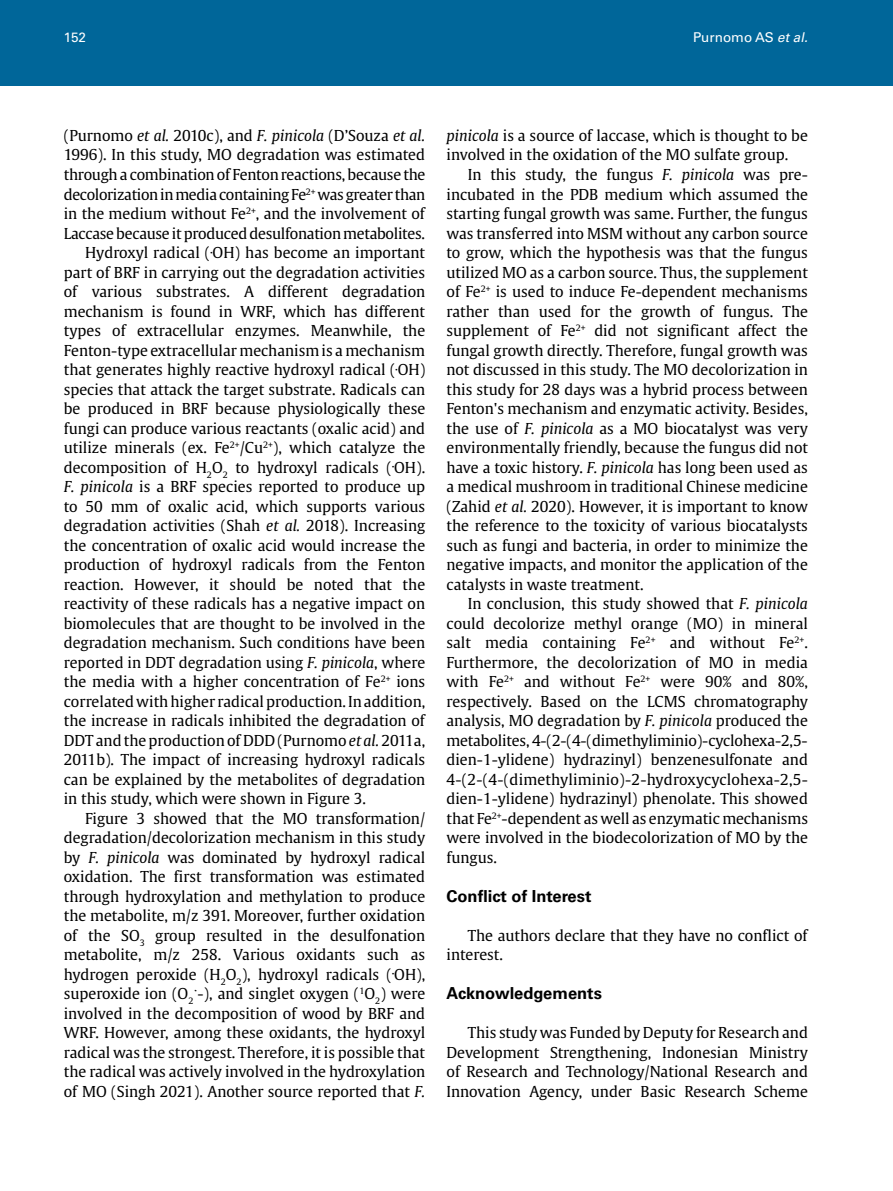
<style>
.page{position:relative;width:893px;height:1191px;background:#fff}
.page>*{position:absolute;margin:0;border:0;box-sizing:border-box;transform-origin:0 0}
.t1{font:700 16.5px "Univers LT Std";color:#000}
.t2{font:15px/19.5px "Gulliver";color:#000;text-align:justify}
.t3{font:15px "Gulliver";letter-spacing:-.025em;color:#000}
.t4{font:15px "Gulliver";letter-spacing:-.02em;color:#000}
.t5{font:13.5px "Univers LT Std";color:#fff}
.s1{font-style:italic}
.s2{font-family:"Times New Roman";font-size:16.5px}
</style>
<div class="page">
<div style="left:0;top:0;width:893px;height:85px;background:#069"></div>
<p class="t5" style="left:64px;top:30px;width:24px">152</p>
<p class="t5" style="left:693px;top:30px;width:119px">Purnomo AS <span class="s1">etal.</span></p>
<p class="t2" style="left:64px;top:126px;width:363px">(Purnomo <span class="s1">et al.</span> 2010c), and <span class="s1">F. pinicola</span> (D’Souza <span class="s1">et al.</span></p>
<p class="t2" style="left:64px;top:145px;width:363px">1996). In this study, MO degradation was estimated</p>
<p class="t2" style="left:64px;top:165px;width:363px">through a combination of Fenton reactions, because the</p>
<p class="t3" style="left:64px;top:185px;width:363px">decolorization in media containing Fe<sup>2+</sup> was greater than</p>
<p class="t2" style="left:64px;top:204px;width:363px">in the medium without Fe<sup>2+</sup>, and the involvement of</p>
<p class="t4" style="left:64px;top:224px;width:363px">Laccase because it produced desulfonation metabolites.</p>
<p class="t2" style="left:85px;top:243px;width:342px">Hydroxyl radical (<sup>•</sup>OH) has become an important</p>
<p class="t2" style="left:64px;top:262px;width:363px">part of BRF in carrying out the degradation activities</p>
<p class="t2" style="left:64px;top:282px;width:363px">of various substrates. A different degradation</p>
<p class="t2" style="left:64px;top:301px;width:363px">mechanism is found in WRF, which has different</p>
<p class="t2" style="left:64px;top:321px;width:363px">types of extracellular enzymes. Meanwhile, the</p>
<p class="t2" style="left:64px;top:340px;width:363px">Fenton-type extracellular mechanism is a mechanism</p>
<p class="t2" style="left:64px;top:360px;width:363px">that generates highly reactive hydroxyl radical (<sup>•</sup>OH)</p>
<p class="t2" style="left:64px;top:379px;width:363px">species that attack the target substrate. Radicals can</p>
<p class="t2" style="left:64px;top:399px;width:363px">be produced in BRF because physiologically these</p>
<p class="t2" style="left:64px;top:418px;width:363px">fungi can produce various reactants (oxalic acid) and</p>
<p class="t2" style="left:64px;top:438px;width:363px">utilize minerals (ex. Fe<sup>2+</sup>/Cu<sup>2+</sup>), which catalyze the</p>
<p class="t2" style="left:64px;top:457px;width:363px">decomposition of H<sub>2</sub>O<sub>2</sub> to hydroxyl radicals (<sup>•</sup>OH).</p>
<p class="t2" style="left:64px;top:477px;width:363px"><span class="s1">F. pinicola</span> is a BRF species reported to produce up</p>
<p class="t2" style="left:64px;top:496px;width:363px">to 50 mm of oxalic acid, which supports various</p>
<p class="t2" style="left:64px;top:516px;width:363px">degradation activities (Shah <span class="s1">et al.</span> 2018). Increasing</p>
<p class="t2" style="left:64px;top:535px;width:363px">the concentration of oxalic acid would increase the</p>
<p class="t2" style="left:64px;top:555px;width:363px">production of hydroxyl radicals from the Fenton</p>
<p class="t2" style="left:64px;top:574px;width:363px">reaction. However, it should be noted that the</p>
<p class="t2" style="left:64px;top:594px;width:363px">reactivity of these radicals has a negative impact on</p>
<p class="t2" style="left:64px;top:613px;width:363px">biomolecules that are thought to be involved in the</p>
<p class="t2" style="left:64px;top:633px;width:363px">degradation mechanism. Such conditions have been</p>
<p class="t2" style="left:64px;top:652px;width:363px">reported in DDT degradation using <span class="s1">F. pinicola</span>, where</p>
<p class="t2" style="left:64px;top:672px;width:363px">the media with a higher concentration of Fe<sup>2+</sup> ions</p>
<p class="t2" style="left:64px;top:691px;width:363px">correlated with higher radical production. In addition,</p>
<p class="t2" style="left:64px;top:711px;width:363px">the increase in radicals inhibited the degradation of</p>
<p class="t2" style="left:64px;top:730px;width:363px">DDT and the production of DDD (Purnomo <span class="s1">et al.</span> 2011a,</p>
<p class="t2" style="left:64px;top:750px;width:363px">2011b). The impact of increasing hydroxyl radicals</p>
<p class="t2" style="left:64px;top:769px;width:363px">can be explained by the metabolites of degradation</p>
<p class="t2" style="left:64px;top:789px;width:304px">in this study, which were shown in Figure 3.</p>
<p class="t2" style="left:85px;top:808px;width:342px">Figure 3 showed that the MO transformation/</p>
<p class="t2" style="left:64px;top:828px;width:363px">degradation/decolorization mechanism in this study</p>
<p class="t2" style="left:64px;top:847px;width:363px">by <span class="s1">F. pinicola</span> was dominated by hydroxyl radical</p>
<p class="t2" style="left:64px;top:867px;width:363px">oxidation. The first transformation was estimated</p>
<p class="t2" style="left:64px;top:886px;width:363px">through hydroxylation and methylation to produce</p>
<p class="t2" style="left:64px;top:906px;width:363px">the metabolite, m/z 391. Moreover, further oxidation</p>
<p class="t2" style="left:64px;top:925px;width:363px">of the SO<sub>3</sub> group resulted in the desulfonation</p>
<p class="t2" style="left:64px;top:945px;width:363px">metabolite, m/z 258. Various oxidants such as</p>
<p class="t2" style="left:64px;top:964px;width:363px">hydrogen peroxide (H<sub>2</sub>O<sub>2</sub>), hydroxyl radicals (<sup>•</sup>OH),</p>
<p class="t2" style="left:64px;top:984px;width:363px">superoxide ion (O<sub>2</sub><span class="s2">﮲</span>-(, and singlet oxygen (<sup>1</sup>O<sub>2</sub>) were</p>
<p class="t2" style="left:64px;top:1003px;width:363px">involved in the decomposition of wood by BRF and</p>
<p class="t2" style="left:64px;top:1023px;width:363px">WRF. However, among these oxidants, the hydroxyl</p>
<p class="t2" style="left:64px;top:1042px;width:363px">radical was the strongest. Therefore, it is possible that</p>
<p class="t2" style="left:64px;top:1062px;width:363px">the radical was actively involved in the hydroxylation</p>
<p class="t2" style="left:64px;top:1081px;width:363px">of MO (Singh 2021). Another source reported that <span class="s1">F.</span></p>
<p class="t2" style="left:446px;top:126px;width:363px"><span class="s1">pinicola</span> is a source of laccase, which is thought to be involved in the oxidation of the MO sulfate group.</p>
<p class="t2" style="left:446px;top:165px;width:363px;text-indent:21px">In this study, the fungus <span class="s1">F. pinicola</span> was pre&shy;incubated in the PDB medium which assumed the starting fungal growth was same. Further, the fungus was transferred into MSM without any carbon source to grow, which the hypothesis was that the fungus utilized MO as a carbon source. Thus, the supplement of Fe<sup>2+</sup> is used to induce Fe-dependent mechanisms rather than used for the growth of fungus. The supplement of Fe<sup>2+</sup> did not significant affect the fungal growth directly. Therefore, fungal growth was not discussed in this study. The MO decolorization in this study for 28 days was a hybrid process between Fenton's mechanism and enzymatic activity. Besides, the use of <span class="s1">F. pinicola</span> as a MO biocatalyst was very environmentally friendly, because the fungus did not have a toxic history. <span class="s1">F. pinicola</span> has long been used as a medical mushroom in traditional Chinese medicine (Zahid <span class="s1">et al.</span> 2020). However, it is important to know the reference to the toxicity of various biocatalysts such as fungi and bacteria, in order to minimize the negative impacts, and monitor the application of the catalysts in waste treatment.</p>
<p class="t2" style="left:446px;top:594px;width:363px;text-indent:21px">In conclusion, this study showed that <span class="s1">F. pinicola </span>could decolorize methyl orange (MO) in mineral salt media containing Fe<sup>2+</sup> and without Fe<sup>2+</sup>.<br>Furthermore, the decolorization of MO in media with Fe<sup>2+</sup> and without Fe<sup>2+</sup> were 90% and 80%, respectively. Based on the LCMS chromatography analysis, MO degradation by <span class="s1">F. pinicola</span> produced the metabolites, 4-(2-(4-(dimethyliminio)-cyclohexa-2,5- dien-1-ylidene) hydrazinyl) benzenesulfonate and 4-(2-(4-(dimethyliminio)-2-hydroxycyclohexa-2,5- dien-1-ylidene) hydrazinyl) phenolate. This showed that Fe<sup>2+</sup>-dependent as well as enzymatic mechanisms were involved in the biodecolorization of MO by the fungus.</p>
<p class="t1" style="left:446px;top:886px;width:146px">Conflict of Interest</p>
<p class="t2" style="left:446px;top:925px;width:363px;text-indent:21px">The authors declare that they have no conflict of interest.</p>
<p class="t1" style="left:446px;top:983px;width:157px">Acknowledgements</p>
<p class="t2" style="left:446px;top:1023px;width:363px;text-indent:21px">This study was Funded by Deputy for Research and Development Strengthening, Indonesian Ministry of Research and Technology/National Research and Innovation Agency, under Basic Research Scheme</p>
</div>
